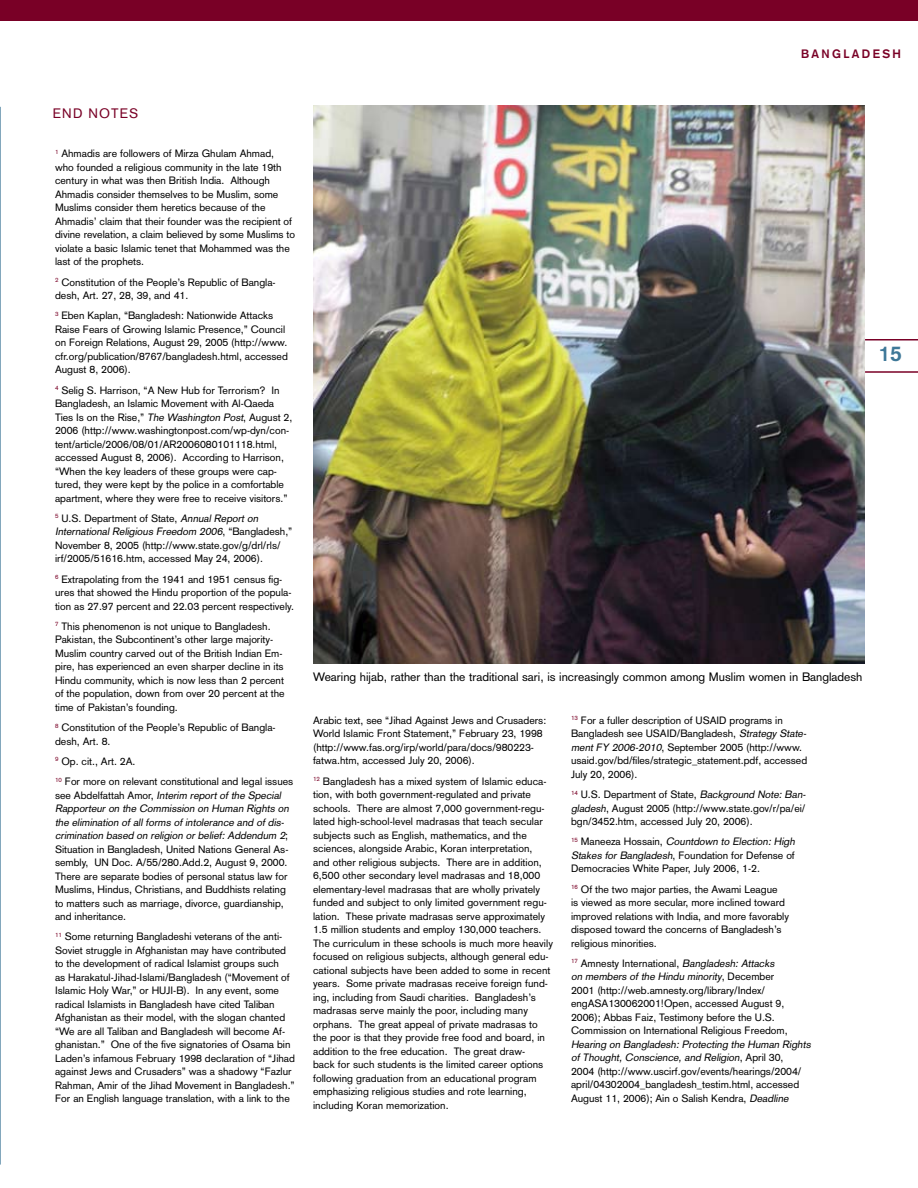
<style>
.page{position:relative;width:918px;height:1188px;background:#fff}
.page>*{position:absolute;margin:0;border:0;box-sizing:border-box;transform-origin:0 0}
.t1{font:700 21px "Akzidenz Grotesk";color:#3e7898}
.t2{font:13.5px "Akzidenz Grotesk";letter-spacing:.095em;color:#790026}
.t3{font:12px "Akzidenz Grotesk";color:#000}
.t4{font:700 12px "Akzidenz Grotesk";color:#790026}
.t5{font:10.5px/13.5px "Akzidenz Grotesk";color:#000}
.s1{font-style:italic}
</style>
<div class="page">
<svg style="left:0;top:107px;width:1px;height:1058px"></svg>
<img style="left:313px;top:106px;width:552px;height:557px">
<div style="left:0;top:0;width:918px;height:21px;background:#790026"></div>
<hr style="left:865px;top:339px;width:53px;height:1px;background:#790026">
<hr style="left:865px;top:371px;width:53px;height:2px;background:#790026">
<p class="t4" style="left:801px;top:47px;width:22px">BANGLADE</p>
<p class="t4" style="left:882px;top:47px;width:20px">SH</p>
<p class="t2" style="left:53px;top:105px;width:87px">END NOTES</p>
<p class="t5" style="left:55px;top:147px;width:241px"><sup>1</sup> Ahmadis are followers of Mirza Ghulam Ahmad, who founded a religious community in the late 19th century in what was then British India. Although Ahmadis consider themselves to be Muslim, some Muslims consider them heretics because of the Ahmadis’ claim that their founder was the recipient of divine revelation, a claim believed by some Muslims to violate a basic Islamic tenet that Mohammed was the last of the prophets.</p>
<p class="t5" style="left:55px;top:275px;width:222px"><sup>2</sup> Constitution of the People’s Republic of Bangla&shy;desh, Art. 27, 28, 39, and 41.</p>
<p class="t5" style="left:55px;top:309px;width:234px"><sup>3</sup> Eben Kaplan, “Bangladesh: Nationwide Attacks Raise Fears of Growing Islamic Presence,” Council on Foreign Relations, August 29, 2005 (http://www. cfr.org/publication/8767/bangladesh.html, accessed August 8, 2006).</p>
<p class="t5" style="left:55px;top:383px;width:239px"><sup>4</sup> Selig S. Harrison, “A New Hub for Terrorism? In Bangladesh, an Islamic Movement with Al-Qaeda Ties Is on the Rise,” <span class="s1">The Washington Post</span>, August 2, 2006 (http://www.washingtonpost.com/wp-dyn/con&shy;tent/article/2006/08/01/AR2006080101118.html, accessed August 8, 2006). According to Harrison, “When the key leaders of these groups were cap&shy;tured, they were kept by the police in a comfortable apartment, where they were free to receive visitors.”</p>
<p class="t5" style="left:55px;top:511px;width:239px"><sup>5</sup> U.S. Department of State, <span class="s1">Annual Report on International Religious Freedom 2006</span>, “ B a n g l a d e s h , ” November 8, 2005 (http://www.state.gov/g/drl/rls/ irf/2005/51616.htm, accessed May 24, 2006).</p>
<p class="t5" style="left:55px;top:572px;width:240px"><sup>6</sup> Extrapolating from the 1941 and 1951 census fig&shy;ures that showed the Hindu proportion of the popula&shy;tion as 27.97 percent and 22.03 percent respectively.</p>
<p class="t5" style="left:55px;top:619px;width:231px"><sup>7</sup> This phenomenon is not unique to Bangladesh.<br>Pakistan, the Subcontinent’s other large majority-Muslim country carved out of the British Indian Em&shy;pire, has experienced an even sharper decline in its Hindu community, which is now less than 2 percent of the population, down from over 20 percent at the time of Pakistan’s founding.</p>
<p class="t5" style="left:55px;top:721px;width:222px"><sup>8</sup> Constitution of the People’s Republic of Bangla&shy;desh, Art. 8.</p>
<p class="t5" style="left:55px;top:751px;width:240px;line-height:20.2px"><sup>9</sup> Op. cit., Art. 2A.<br><sup>10</sup> For more on relevant constitutional and legal issues</p>
<p class="t5" style="left:55px;top:788px;width:237px">s e e A b d e l fatt a h A m o r, <span class="s1">Interim report of the Special Rapporteur on the Commission on Human Rights on the elimination of all forms of intolerance and of dis&shy;crimination based on religion or belief: Addendum 2</span>; Situation in Bangladesh, United Nations General As&shy;sembly, UN Doc. A/55/280.Add.2, August 9, 2000.<br>There are separate bodies of personal status law for Muslims, Hindus, Christians, and Buddhists relating to matters such as marriage, divorce, guardianship, and inheritance.</p>
<p class="t5" style="left:55px;top:930px;width:241px"><sup>11</sup> Some returning Bangladeshi veterans of the anti-Soviet struggle in Afghanistan may have contributed to the development of radical Islamist groups such<br>as Harakatul-Jihad-Islami/Bangladesh (“Movement of Islamic Holy War,” or HUJI-B). In any event, some radical Islamists in Bangladesh have cited Taliban Afghanistan as their model, with the slogan chanted “We are all Taliban and Bangladesh will become Af&shy;ghanistan.” One of the five signatories of Osama bin Laden’s infamous February 1998 declaration of “Jihad against Jews and Crusaders” was a shadowy “Fazlur Rahman, Amir of the Jihad Movement in Bangladesh.” For an English language translation, with a link to the</p>
<p class="t3" style="left:313px;top:670px;width:551px">Wearing hijab, rather than the traditional sari, is increasingly common among Muslim women in Bangladesh</p>
<p class="t5" style="left:313px;top:713px;width:235px">Arabic text, see “Jihad Against Jews and Crusaders:<br>World Islamic Front Statement,” February 23, 1998 (http://www.fas.org/irp/world/para/docs/980223- fatwa.htm, accessed July 20, 2006).</p>
<p class="t5" style="left:313px;top:774px;width:241px"><sup>12</sup> Bangladesh has a mixed system of Islamic educa&shy;tion, with both government-regulated and private schools. There are almost 7,000 government-regu&shy;lated high-school-level madrasas that teach secular subjects such as English, mathematics, and the sciences, alongside Arabic, Koran interpretation,<br>and other religious subjects. There are in addition, 6,500 other secondary level madrasas and 18,000 elementary-level madrasas that are wholly privately funded and subject to only limited government regu&shy;lation. These private madrasas serve approximately 1.5 million students and employ 130,000 teachers.<br>The curriculum in these schools is much more heavily focused on religious subjects, although general edu&shy;cational subjects have been added to some in recent years. Some private madrasas receive foreign fund&shy;ing, including from Saudi charities. Bangladesh’s madrasas serve mainly the poor, including many orphans. The great appeal of private madrasas to the poor is that they provide free food and board, in addition to the free education. The great draw-<br>back for such students is the limited career options following graduation from an educational program emphasizing religious studies and rote learning, including Koran memorization.</p>
<p class="t5" style="left:571px;top:713px;width:239px"><sup>13</sup> For a fuller description of USAID programs in Bangladesh see USAID/Bangladesh, <span class="s1">Strategy State&shy;ment FY 2006-2010</span>, September 2005 (http://www. usaid.gov/bd/files/strategic_statement.pdf, accessed July 20, 2006).</p>
<p class="t5" style="left:571px;top:788px;width:238px"><sup>14</sup> U.S. Department of State, <span class="s1">Background Note: Ban&shy;gladesh</span>, August 2005 (http://www.state.gov/r/pa/ei/ bgn/3452.htm, accessed July 20, 2006).</p>
<p class="t5" style="left:571px;top:835px;width:228px"><sup>1</sup> <sup>5</sup> M a n e e za H o s s a i n , <span class="s1">Countdown to Election: High<br>Stakes for Bangladesh</span>, Foundation for Defense of<br>Democracies White Paper, July 2006, 1-2.</p>
<p class="t5" style="left:571px;top:882px;width:219px"><sup>16</sup> Of the two major parties, the Awami League<br>is viewed as more secular, more inclined toward improved relations with India, and more favorably disposed toward the concerns of Bangladesh’s religious minorities.</p>
<p class="t5" style="left:571px;top:956px;width:218px"><sup>17</sup> Amnesty International, <span class="s1">Bangladesh: Attacks on members of the Hindu minority</span>, D e c e m b e r 2001 (http://web.amnesty.org/library/Index/ engASA130062001!Open, accessed August 9, 2006); Abbas Faiz, Testimony before the U.S.<br>Commission on International Religious Freedom,</p>
<p class="t5" style="left:571px;top:1037px;width:243px"><span class="s1">Hearing on Bangladesh: Protecting the Human Rights of Thought, Conscience, and Religion</span>, A p r i l 3 0 ,<br>2004 (http://www.uscirf.gov/events/hearings/2004/ april/04302004_bangladesh_testim.html, accessed August 11, 2006); Ain o Salish Kendra, <span class="s1">Deadline</span></p>
<h1 class="t1" style="left:879px;top:341px;width:25px">15</h1>
</div>
